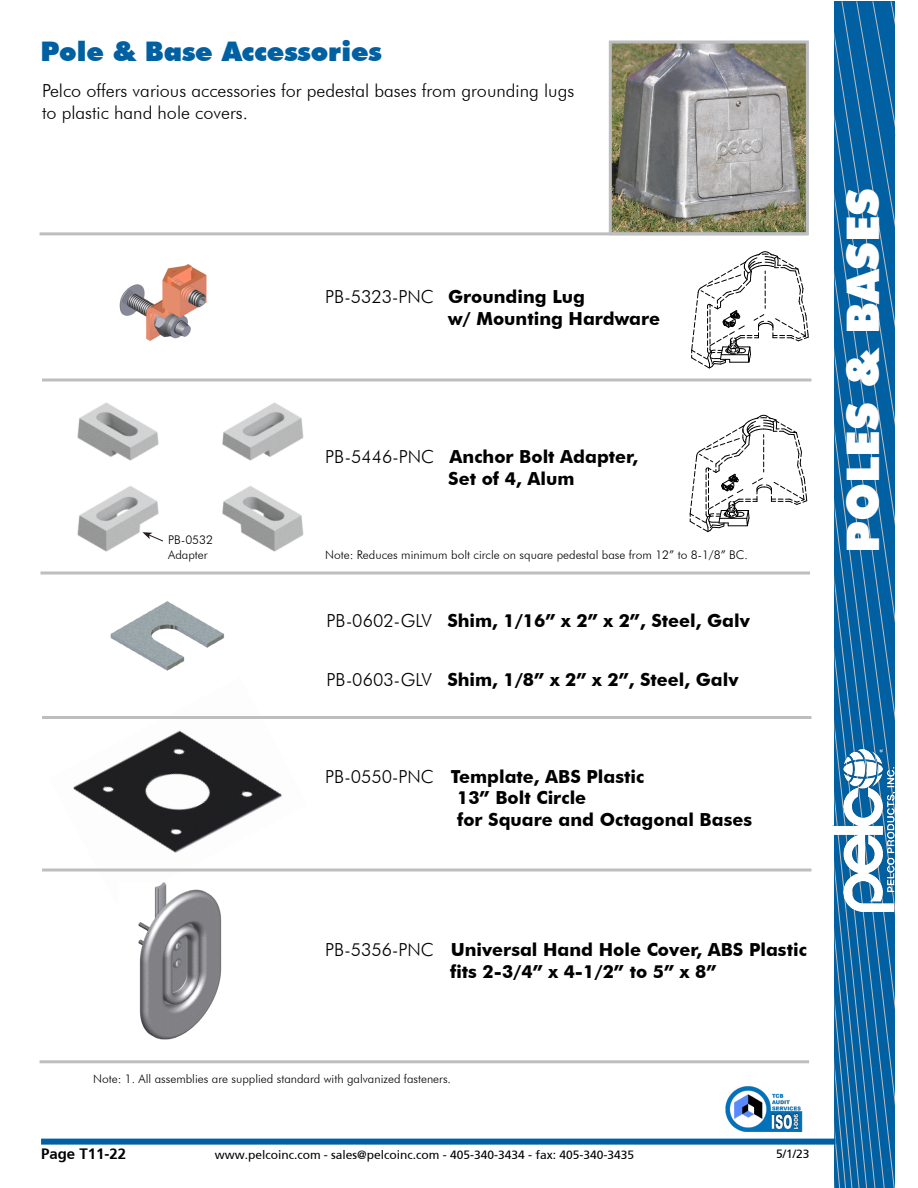
<style>
.page{position:relative;width:918px;height:1188px;background:#fff}
.page>*{position:absolute;margin:0;border:0;box-sizing:border-box;transform-origin:0 0}
.t1{font:900 45px "Futura BT";color:#fff}
.t2{font:900 27px "Futura BT";color:#0060a2}
.t3{font:700 18px/21.6px "Futura BT";color:#000}
.t4{font:300 18px/21.6px "Futura BT";color:#000}
.t5{font:700 15px "Frutiger SAIN Bdv 1";color:#000}
.t6{font:300 12px/14.4px "Futura BT";color:#000}
.t7{font:12px "Frutiger SAIN Rmv 1 Roman";color:#000}
.s1{font-weight:300}
</style>
<div class="page">
<img style="left:613px;top:44px;width:192px;height:187px">
<div style="left:609px;top:40px;width:200px;height:195px;border:3px solid #bcbec0"></div>
<img style="left:725px;top:1086px;width:78px;height:46px">
<img style="left:77px;top:402px;width:227px;height:150px">
<img style="left:110px;top:601px;width:114px;height:70px">
<img style="left:120px;top:264px;width:87px;height:77px">
<img style="left:73px;top:730px;width:209px;height:123px">
<svg style="left:142px;top:532px;width:22px;height:10px"></svg>
<svg style="left:834px;top:1px;width:61px;height:1187px;background:#1068a4"></svg>
<div style="left:41px;top:1139px;width:795px;height:6px;background:#0060a2"></div>
<img style="left:833px;top:749px;width:63px;height:162px">
<hr style="left:40px;top:232px;width:768px;height:3px;background:#bcbec0">
<hr style="left:40px;top:1060px;width:769px;height:3px;background:#bcbec0">
<svg style="left:42px;top:868px;width:770px;height:4px;background:#cccdcf"></svg>
<hr style="left:40px;top:572px;width:770px;height:2px;background:#bcbec0">
<svg style="left:691px;top:251px;width:118px;height:118px"></svg>
<img style="left:138px;top:882px;width:84px;height:157px">
<hr style="left:42px;top:716px;width:770px;height:3px;background:#bcbec0">
<hr style="left:42px;top:378px;width:770px;height:3px;background:#bcbec0">
<svg style="left:690px;top:415px;width:117px;height:117px"></svg>
<h2 class="t2" style="left:40px;top:35px;width:343px">Pole &amp; Base Accessories</h2>
<p class="t4" style="left:42px;top:80px;width:534px">Pelco offers various accessories for pedestal bases from grounding lugs to plastic hand hole covers.</p>
<p class="t3" style="left:448px;top:286px;width:214px;text-indent:-123px"><span class="s1">PB-5323-PNC</span> Grounding Lug<br>w/ Mounting Hardware</p>
<p class="t6" style="left:168px;top:533px;width:46px">PB-0532<br>Adapter</p>
<p class="t3" style="left:448px;top:446px;width:191px;text-indent:-123px"><span class="s1">PB-5446-PNC</span> Anchor Bolt Adapter,<br>Set of 4, Alum</p>
<p class="t6" style="left:325px;top:547px;width:424px">Note: Reduces minimum bolt circle on square pedestal base from 12” to 8-1/8” BC.</p>
<p class="t3" style="left:327px;top:609px;width:425px"><span class="s1">PB-0602-GLV</span> Shim, 1/16” x 2” x 2”, Steel, Galv</p>
<p class="t3" style="left:327px;top:668px;width:413px"><span class="s1">PB-0603-GLV</span> Shim, 1/8” x 2” x 2”, Steel, Galv</p>
<p class="t3" style="left:457px;top:765px;width:297px;text-indent:-132px"><span class="s1">PB-0550-PNC</span> Template, ABS Plastic<br>13” Bolt Circle<br>for Square and Octagonal Bases</p>
<h1 class="t1" style="left:836px;top:553px;width:366px;rotate:-90deg">POLES &amp; BASES</h1>
<p class="t3" style="left:450px;top:939px;width:358px;text-indent:-125px"><span class="s1">PB-5356-PNC</span> Universal Hand Hole Cover, ABS Plastic fits 2-3/4” x 4-1/2” to 5” x 8”</p>
<p class="t6" style="left:93px;top:1072px;width:359px">Note: 1. All assemblies are supplied standard with galvanized fasteners.</p>
<p class="t5" style="left:41px;top:1145px;width:87px">Page T11-22</p>
<p class="t7" style="left:215px;top:1148px;width:421px">www.pelcoinc.com - sales@pelcoinc.com - 405-340-3434 - fax: 405-340-3435</p>
<p class="t7" style="left:776px;top:1147px;width:35px">5/1/23</p>
</div>
